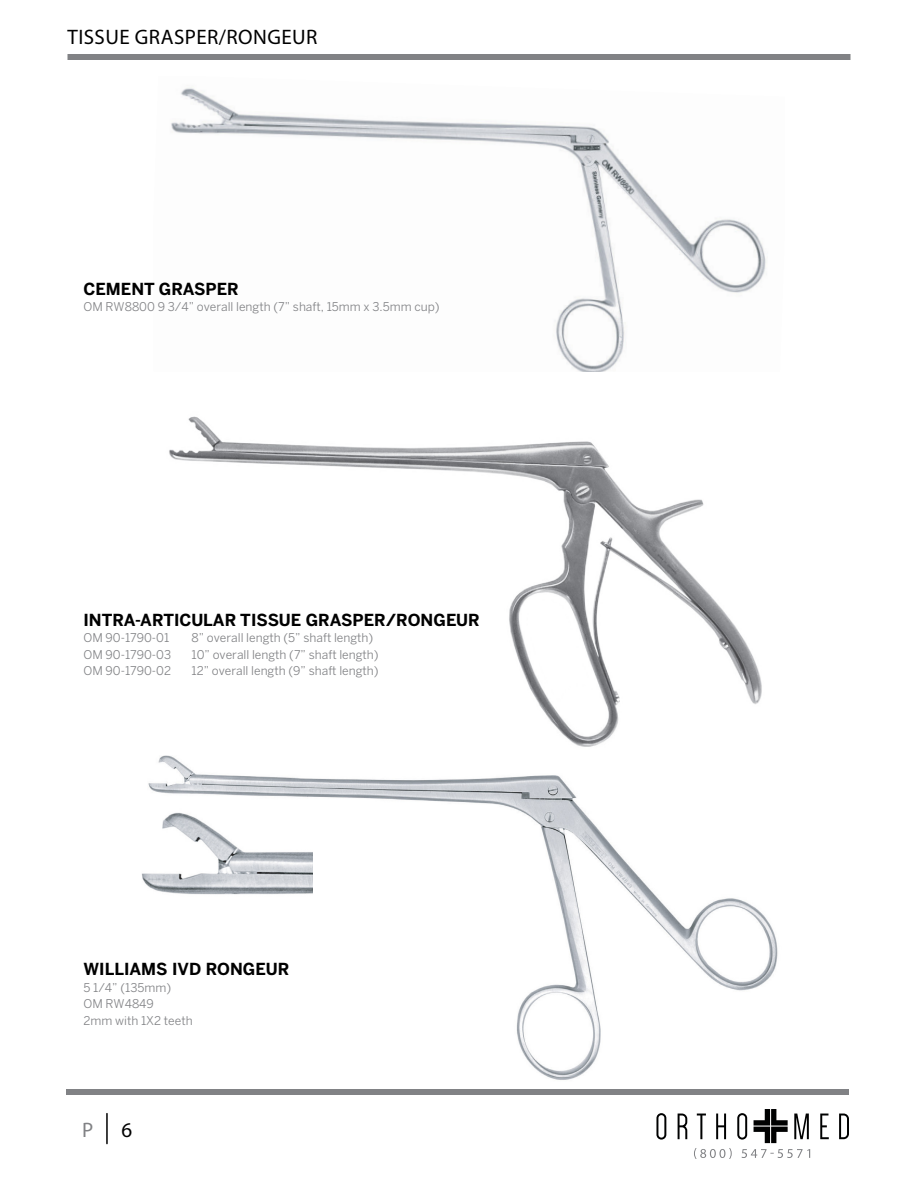
<style>
.page{position:relative;width:918px;height:1188px;background:#fff}
.page>*{position:absolute;margin:0;border:0;box-sizing:border-box;transform-origin:0 0}
.t1{font:21px "Myriad Pro";letter-spacing:.02em;color:#000}
.t2{font:21px "Myriad Pro";color:#818285}
.t3{font:700 16.5px "Benton Sans";color:#000}
.t4{font:12px/16.5px "Benton Sans";color:#818285}
</style>
<div class="page">
<img style="left:148px;top:755px;width:630px;height:325px">
<img style="left:171px;top:87px;width:595px;height:285px">
<img style="left:141px;top:809px;width:172px;height:97px">
<img style="left:169px;top:416px;width:593px;height:331px">
<div style="left:68px;top:54px;width:782px;height:6px;background:#818285"></div>
<div style="left:66px;top:1089px;width:783px;height:6px;background:#818285"></div>
<svg style="left:656px;top:1113px;width:10px;height:27px"></svg>
<svg style="left:678px;top:1114px;width:9px;height:25px"></svg>
<svg style="left:694px;top:1109px;width:116px;height:50px"></svg>
<svg style="left:820px;top:1114px;width:9px;height:25px"></svg>
<svg style="left:839px;top:1114px;width:10px;height:25px"></svg>
<hr style="left:106px;top:1114px;width:2px;height:30px;background:#000101">
<h1 class="t1" style="left:68px;top:24px;width:251px">TISSUE GRASPER/RONGEUR</h1>
<h2 class="t3" style="left:84px;top:279px;width:157px">CEMENT GRASPER</h2>
<p class="t4" style="left:84px;top:299px;width:358px">OM RW8800 9 3/4” overall length (7” shaft, 15mm x 3.5mm cup)</p>
<h2 class="t3" style="left:84px;top:610px;width:398px">INTRA-ARTICULAR TISSUE GRASPER/RONGEUR</h2>
<p class="t4" style="left:84px;top:630px;width:87px">OM 90-1790-01</p>
<p class="t4" style="left:192px;top:630px;width:183px">8” overall length (5” shaft length)</p>
<p class="t4" style="left:84px;top:646px;width:89px">OM 90-1790-03</p>
<p class="t4" style="left:192px;top:646px;width:189px">10” overall length (7” shaft length)</p>
<p class="t4" style="left:84px;top:663px;width:89px">OM 90-1790-02</p>
<p class="t4" style="left:192px;top:663px;width:189px">12” overall length (9” shaft length)</p>
<h2 class="t3" style="left:84px;top:959px;width:207px">WILLIAMS IVD RONGEUR</h2>
<p class="t4" style="left:84px;top:979px;width:111px">5 1/4” (135mm)<br>OM RW4849<br>2mm with 1X2 teeth</p>
<h1 class="t2" style="left:82px;top:1117px;width:13px">P</h1>
<h1 class="t1" style="left:121px;top:1117px;width:12px">6</h1>
</div>
